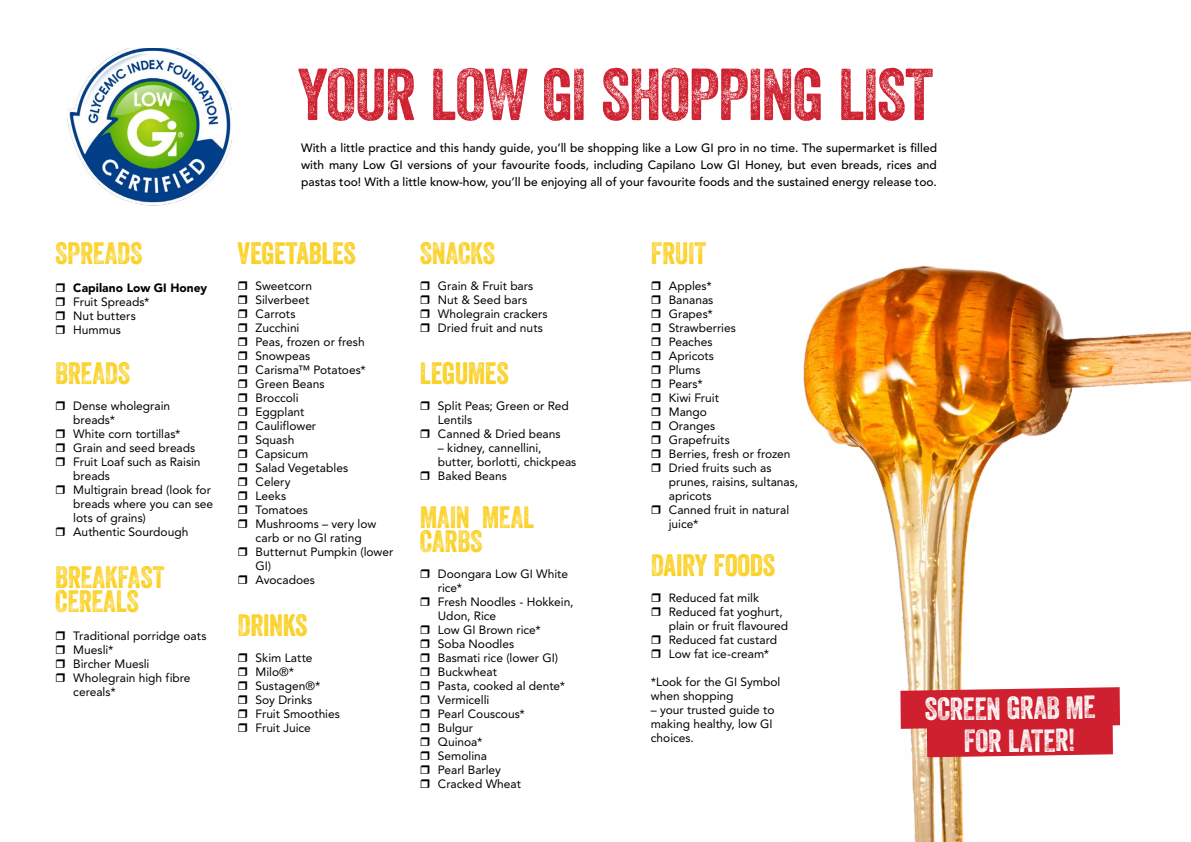
<style>
.page{position:relative;width:1191px;height:842px;background:#fff}
.page>*{position:absolute;margin:0;border:0;box-sizing:border-box;transform-origin:0 0}
.t1{font:71px "Veneer Two";letter-spacing:-.02em;color:#ce202f}
.t2{font:31px/32.8px "Veneer Two";color:#fff;text-align:center}
.t3{font:30px/24px "Veneer Two";letter-spacing:-.01em;color:#fbd021}
.t4{font:12px/14px "Avenir LT Std";color:#000}
.t5{font:500 12px/17px "Avenir LT Std";color:#000101;text-align:justify}
.t6{font:900 12px "Avenir LT Std";letter-spacing:.005em;color:#000}
</style>
<div class="page">
<img style="left:803px;top:265px;width:388px;height:577px">
<img style="left:67px;top:48px;width:165px;height:158px">
<svg style="left:900px;top:687px;width:220px;height:70px"></svg>
<h3 class="t3" style="left:55px;top:241px;width:89px">SPREADS</h3>
<p class="t6" style="left:73px;top:281px;width:135px">Capilano Low GI Honey</p>
<p class="t4" style="left:73px;top:295px;width:78px">Fruit Spreads*<br>Nut butters<br>Hummus</p>
<h3 class="t3" style="left:55px;top:361px;width:76px">BREADS</h3>
<p class="t4" style="left:73px;top:399px;width:141px">Dense wholegrain breads*<br>White corn tortillas*<br>Grain and seed breads<br>Fruit Loaf such as Raisin breads<br>Multigrain bread (look for breads where you can see lots of grains)<br>Authentic Sourdough</p>
<h3 class="t3" style="left:55px;top:565px;width:111px">BREAKFAST<br>CEREALS</h3>
<p class="t4" style="left:73px;top:629px;width:135px">Traditional porridge oats<br>Muesli*<br>Bircher Muesli<br>Wholegrain high fibre cereals*</p>
<h1 class="t1" style="left:298px;top:51px;width:637px">YOUR LOW GI SHOPPING LIST</h1>
<p class="t5" style="left:301px;top:139px;width:637px">With a little practice and this handy guide, you’ll be shopping like a Low GI pro in no time. The supermarket is filled with many Low GI versions of your favourite foods, including Capilano Low GI Honey, but even breads, rices and pastas too! With a little know-how, you’ll be enjoying all of your favourite foods and the sustained energy release too.</p>
<h3 class="t3" style="left:238px;top:241px;width:120px">VEGETABLES</h3>
<p class="t4" style="left:256px;top:279px;width:139px">Sweetcorn<br>Silverbeet<br>Carrots<br>Zucchini<br>Peas, frozen or fresh<br>Snowpeas<br>Carisma™ Potatoes*<br>Green Beans<br>Broccoli<br>Eggplant<br>Cauliflower<br>Squash<br>Capsicum<br>Salad Vegetables<br>Celery<br>Leeks<br>Tomatoes<br>Mushrooms – very low carb or no GI rating<br>Butternut Pumpkin (lower<br>GI)<br>Avocadoes</p>
<h3 class="t3" style="left:238px;top:613px;width:71px">DRINKS</h3>
<p class="t4" style="left:256px;top:651px;width:86px">Skim Latte<br>Milo®*<br>Sustagen®*<br>Soy Drinks<br>Fruit Smoothies<br>Fruit Juice</p>
<h3 class="t3" style="left:420px;top:241px;width:77px">SNACKS</h3>
<p class="t4" style="left:438px;top:279px;width:111px">Grain &amp; Fruit bars<br>Nut &amp; Seed bars<br>Wholegrain crackers<br>Dried fruit and nuts</p>
<h3 class="t3" style="left:420px;top:361px;width:90px">LEGUMES</h3>
<p class="t4" style="left:438px;top:399px;width:132px">Split Peas; Green or Red<br>Lentils<br>Canned &amp; Dried beans</p>
<p class="t4" style="left:438px;top:441px;width:140px">– kidney, cannellini, butter, borlotti, chickpeas<br>Baked Beans</p>
<h3 class="t3" style="left:420px;top:505px;width:116px">MAIN MEAL<br>CARBS</h3>
<p class="t4" style="left:438px;top:567px;width:137px">Doongara Low GI White rice*<br>Fresh Noodles - Hokkein,<br>Udon, Rice<br>Low GI Brown rice*<br>Soba Noodles<br>Basmati rice (lower GI)<br>Buckwheat<br>Pasta, cooked al dente*<br>Vermicelli<br>Pearl Couscous*<br>Bulgur<br>Quinoa*<br>Semolina<br>Pearl Barley<br>Cracked Wheat</p>
<h3 class="t3" style="left:651px;top:241px;width:57px">FRUIT</h3>
<p class="t4" style="left:669px;top:279px;width:131px">Apples*<br>Bananas<br>Grapes*<br>Strawberries<br>Peaches<br>Apricots<br>Plums<br>Pears*<br>Kiwi Fruit<br>Mango<br>Oranges<br>Grapefruits<br>Berries, fresh or frozen<br>Dried fruits such as prunes, raisins, sultanas, apricots<br>Canned fruit in natural juice*</p>
<h3 class="t3" style="left:651px;top:553px;width:126px">DAIRY FOODS</h3>
<p class="t4" style="left:669px;top:591px;width:121px">Reduced fat milk<br>Reduced fat yoghurt, plain or fruit flavoured<br>Reduced fat custard<br>Low fat ice-cream*</p>
<p class="t4" style="left:651px;top:675px;width:131px">*Look for the GI Symbol when shopping</p>
<p class="t4" style="left:651px;top:703px;width:125px">– your trusted guide to making healthy, low GI choices.</p>
<h2 class="t2" style="left:924px;top:693px;width:172px;rotate:-1deg">SCREEN GRAB ME<br>FOR LATER!</h2>
</div>
